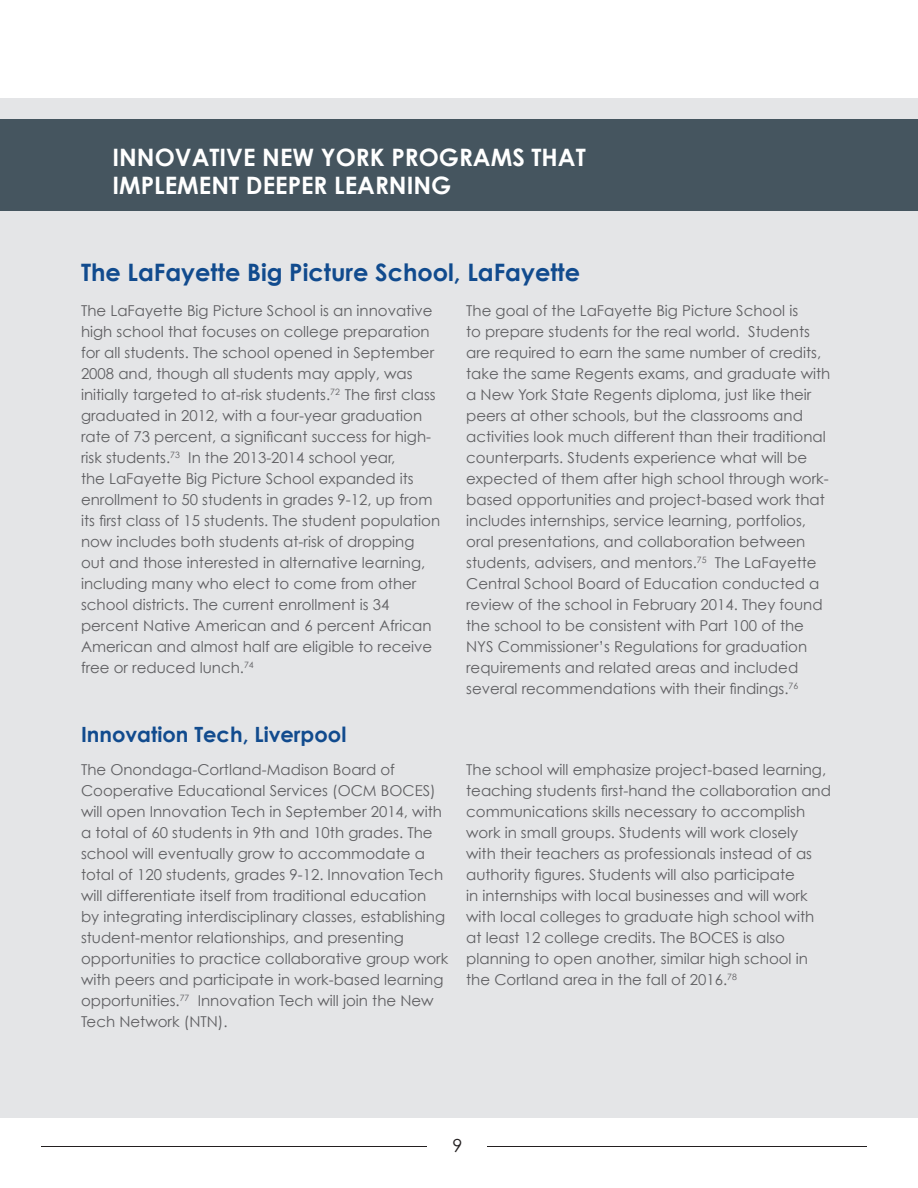
<style>
.page{position:relative;width:918px;height:1188px;background:#fff}
.page>*{position:absolute;margin:0;border:0;box-sizing:border-box;transform-origin:0 0}
.t1{font:700 24px/28.5px "Century Gothic";color:#fff}
.t2{font:700 24px "Century Gothic";color:#114b8e}
.t3{font:700 21px "Century Gothic";color:#114b8e}
.t4{font:18px "Century Gothic";color:#231f20}
.t5{font:15px/21px "Century Gothic";color:#5f5f62}
</style>
<div class="page">
<hr style="left:42px;top:1146px;width:385px;height:1px;background:#231f20">
<hr style="left:482px;top:1146px;width:385px;height:1px;background:#231f20">
<div style="left:0;top:98px;width:918px;height:1020px;background:#e4e5e7"></div>
<div style="left:0;top:120px;width:918px;height:91px;background:#45555f"></div>
<div style="left:0;top:119px;width:918px;height:93px;border:1px solid #fff"></div>
<p class="t1" style="left:112px;top:142px;width:475px">INNOVATIVE NEW YORK PROGRAMS THAT<br>IMPLEMENT DEEPER LEARNING</p>
<p class="t2" style="left:81px;top:258px;width:501px">The LaFayette Big Picture School, LaFayette</p>
<p class="t5" style="left:81px;top:300px;width:361px">The LaFayette Big Picture School is an innovative high school that focuses on college preparation for all students. The school opened in September 2008 and, though all students may apply, was initially targeted to at-risk students.<sup>72</sup> The first class graduated in 2012, with a four-year graduation rate of 73 percent, a significant success for high&shy;risk students.<sup>73</sup> In the 2013-2014 school year,<br>the LaFayette Big Picture School expanded its enrollment to 50 students in grades 9-12, up from its first class of 15 students. The student population now includes both students at-risk of dropping out and those interested in alternative learning, including many who elect to come from other school districts. The current enrollment is 34 percent Native American and 6 percent African American and almost half are eligible to receive free or reduced lunch.<sup>74</sup></p>
<p class="t5" style="left:466px;top:300px;width:366px">The goal of the LaFayette Big Picture School is<br>to prepare students for the real world. Students are required to earn the same number of credits, take the same Regents exams, and graduate with a New York State Regents diploma, just like their peers at other schools, but the classrooms and activities look much different than their traditional counterparts. Students experience what will be expected of them after high school through work&shy;based opportunities and project-based work that includes internships, service learning, portfolios, oral presentations, and collaboration between students, advisers, and mentors.<sup>75</sup> The LaFayette Central School Board of Education conducted a review of the school in February 2014. They found the school to be consistent with Part 100 of the NYS Commissioner’s Regulations for graduation requirements and related areas and included several recommendations with their findings.<sup>76</sup></p>
<p class="t3" style="left:81px;top:722px;width:267px">Innovation Tech, Liverpool</p>
<p class="t5" style="left:81px;top:759px;width:369px">The Onondaga-Cortland-Madison Board of Cooperative Educational Services (OCM BOCES) will open Innovation Tech in September 2014, with a total of 60 students in 9th and 10th grades. The school will eventually grow to accommodate a total of 120 students, grades 9-12. Innovation Tech will differentiate itself from traditional education by integrating interdisciplinary classes, establishing student-mentor relationships, and presenting opportunities to practice collaborative group work with peers and participate in work-based learning opportunities.<sup>77</sup> Innovation Tech will join the New Tech Network (NTN).</p>
<p class="t5" style="left:466px;top:759px;width:366px">The school will emphasize project-based learning, teaching students first-hand the collaboration and communications skills necessary to accomplish work in small groups. Students will work closely with their teachers as professionals instead of as authority figures. Students will also participate<br>in internships with local businesses and will work with local colleges to graduate high school with at least 12 college credits. The BOCES is also planning to open another, similar high school in the Cortland area in the fall of 2016.<sup>78</sup></p>
<p class="t4" style="left:452px;top:1135px;width:11px">9</p>
</div>
